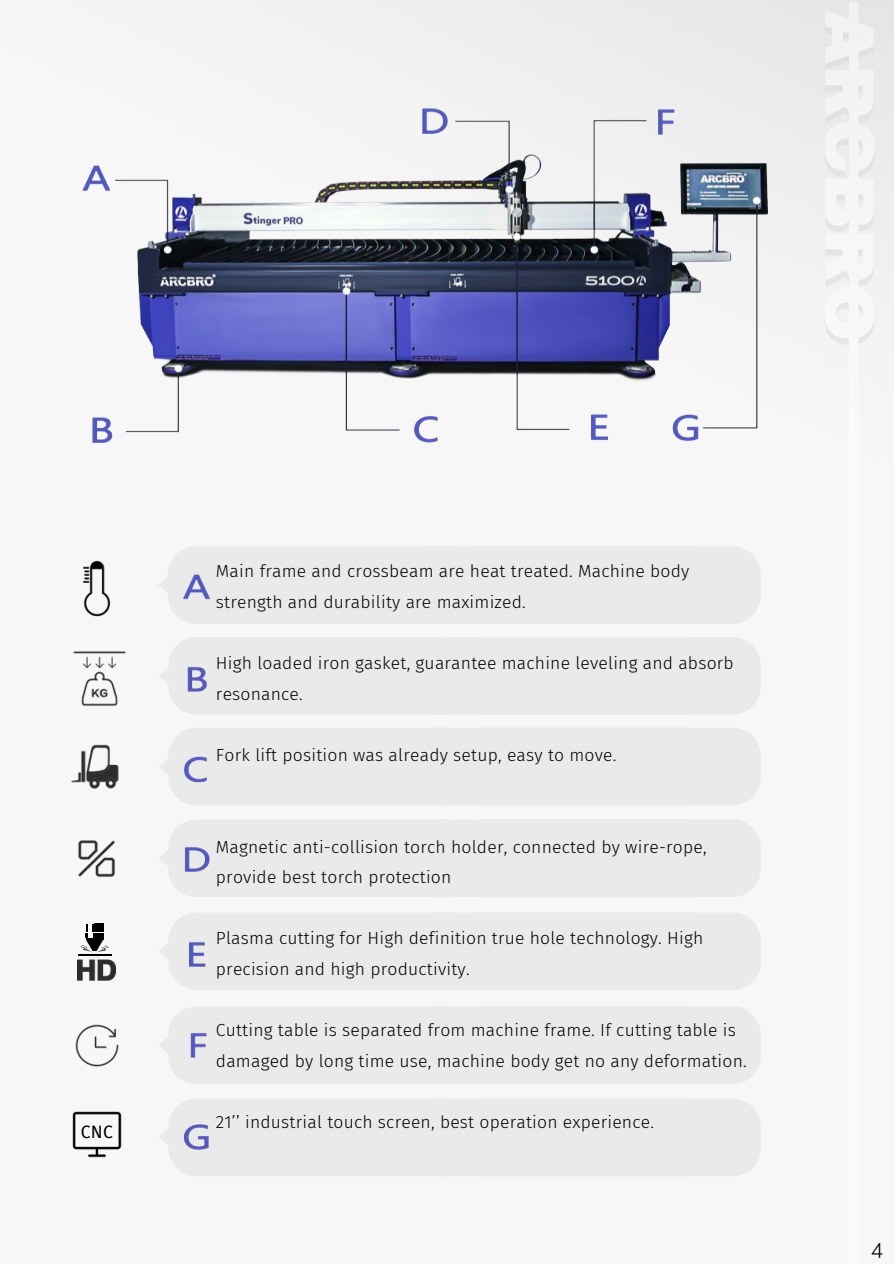
<style>
.page{position:relative;width:894px;height:1264px;background:#fff}
.page>*{position:absolute;margin:0;border:0;box-sizing:border-box;transform-origin:0 0}
.t1{font:300 21px "Nunito";color:#000}
.t2{font:300 17.55px/30.6px "Fira Sans";letter-spacing:.01em;color:#000}
.t3{font:17.4px "Fira Sans";color:#000}
</style>
<div class="page">
<img style="left:71px;top:0;width:822px;height:1177px">
<img style="left:71px;top:59px;width:811px;height:410px">
<svg style="left:848px;top:2px;width:10px;height:1175px"></svg>
<div style="left:158px;top:546px;width:602px;height:78px;background:#eaeaea"></div>
<div style="left:158px;top:637px;width:602px;height:77px;background:#eaeaea"></div>
<div style="left:158px;top:727px;width:602px;height:78px;background:#eaeaea"></div>
<div style="left:158px;top:819px;width:602px;height:78px;background:#eaeaea"></div>
<div style="left:158px;top:912px;width:602px;height:78px;background:#eaeaea"></div>
<div style="left:158px;top:1006px;width:602px;height:78px;background:#eaeaea"></div>
<div style="left:158px;top:1098px;width:602px;height:78px;background:#eaeaea"></div>
<img style="left:176px;top:558px;width:38px;height:60px">
<img style="left:172px;top:659px;width:43px;height:39px">
<img style="left:178px;top:749px;width:31px;height:43px">
<img style="left:171px;top:836px;width:46px;height:52px">
<img style="left:173px;top:921px;width:42px;height:48px">
<img style="left:180px;top:1015px;width:40px;height:59px">
<img style="left:171px;top:1112px;width:42px;height:45px">
<img style="left:71px;top:1107px;width:52px;height:54px">
<img style="left:71px;top:558px;width:57px;height:62px">
<img style="left:71px;top:648px;width:57px;height:62px">
<img style="left:71px;top:740px;width:57px;height:61px">
<img style="left:71px;top:831px;width:53px;height:54px">
<div style="left:86px;top:923px;width:17px;height:9px;background:#000"></div>
<hr style="left:88px;top:922px;width:4px;height:10px;background:#fefefe">
<svg style="left:80px;top:933px;width:29px;height:18px"></svg>
<svg style="left:86px;top:921px;width:7px;height:2px"></svg>
<img style="left:78px;top:951px;width:37px;height:37px">
<img style="left:75px;top:1024px;width:43px;height:42px">
<p class="t3" style="left:81px;top:1121px;width:33px">CNC</p>
<p class="t2" style="left:216px;top:556px;width:475px">Main frame and crossbeam are heat treated. Machine body strength and durability are maximized.</p>
<p class="t2" style="left:216px;top:647px;width:519px">High loaded iron gasket, guarantee machine leveling and absorb resonance.</p>
<p class="t2" style="left:216px;top:739px;width:402px">Fork lift position was already setup, easy to move.</p>
<p class="t2" style="left:216px;top:831px;width:492px">Magnetic anti-collision torch holder, connected by wire-rope, provide best torch protection</p>
<p class="t2" style="left:216px;top:923px;width:488px">Plasma cutting for High definition true hole technology. High precision and high productivity.</p>
<p class="t2" style="left:216px;top:1015px;width:532px">Cutting table is separated from machine frame. If cutting table is damaged by long time use, machine body get no any deformation.</p>
<p class="t2" style="left:216px;top:1106px;width:439px">21’’ industrial touch screen, best operation experience.</p>
<p class="t1" style="left:870px;top:1236px;width:14px">4</p>
</div>
